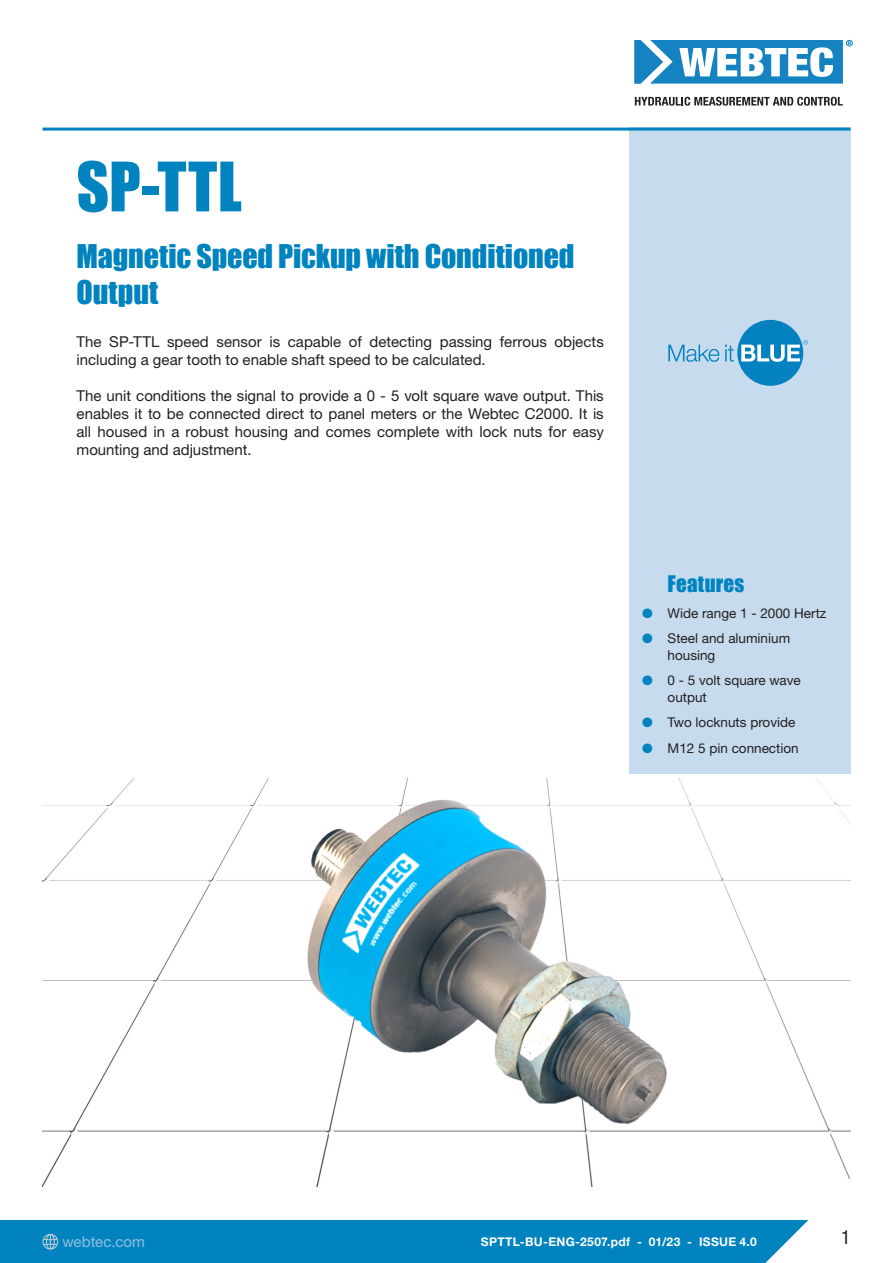
<style>
.page{position:relative;width:893px;height:1263px;background:#fff}
.page>*{position:absolute;margin:0;border:0;box-sizing:border-box;transform-origin:0 0}
.Datasheet_heading{font:63px "Impact";color:#0083bf}
.Datasheet_sub_headin{font:30px/36px "Impact";letter-spacing:-.005em;color:#0083bf}
.Features_heading{font:21px "Impact";letter-spacing:.01em;color:#0083bf}
.t1{font:condensed 19.5px "Helvetica Neue LT Std";color:#231f20}
.Introductory_copy{font:15px/18px "Helvetica Neue LT Std";color:#231f20}
.t2{font:15px "Helvetica Neue LT Std";letter-spacing:.005em;color:#94bee0}
.t3{font:13.5px/16.5px "Helvetica Neue LT Std";color:#231f20}
.t4{font:700 12px "Helvetica Neue LT Std";letter-spacing:.03em;color:#fff}
.s1{color:#0083bf}
</style>
<div class="page">
<div style="left:0;top:1220px;width:893px;height:43px;background:#0083bf"></div>
<div style="left:629px;top:128px;width:221px;height:646px;background:#c6dbee"></div>
<svg style="left:635px;top:97px;width:208px;height:9px"></svg>
<svg style="left:634px;top:40px;width:219px;height:44px"></svg>
<hr style="left:43px;top:128px;width:807px;height:3px;background:#0083bf">
<svg style="left:43px;top:1234px;width:15px;height:15px"></svg>
<img style="left:43px;top:778px;width:807px;height:408px">
<svg style="left:765px;top:1135px;width:128px;height:128px"></svg>
<div style="left:737px;top:320px;width:66px;height:66px;background:#0382bf;border-radius:50%"></div>
<svg style="left:668px;top:345px;width:51px;height:17px"></svg>
<svg style="left:725px;top:345px;width:9px;height:17px"></svg>
<svg style="left:741px;top:340px;width:67px;height:22px"></svg>
<p class="Datasheet_heading" style="left:77px;top:138px;width:167px">SP-TTL</p>
<p class="Datasheet_sub_headin" style="left:77px;top:238px;width:499px">Magnetic Speed Pickup with Conditioned<br>Output</p>
<p class="Introductory_copy" style="left:77px;top:332px;width:529px">The SP-TTL speed sensor is capable of detecting passing ferrous objects including a gear tooth to enable shaft speed to be calculated.</p>
<p class="Introductory_copy" style="left:77px;top:386px;width:529px;text-align:justify">The unit conditions the signal to provide a 0 - 5 volt square wave output. This enables it to be connected direct to panel meters or the Webtec C2000. It is all housed in a robust housing and comes complete with lock nuts for easy mounting and adjustment.</p>
<p class="Features_heading" style="left:668px;top:568px;width:78px">Features</p>
<p class="t3" style="left:642px;top:604px;width:186px"><span class="s1">●</span> Wide range 1 - 2000 Hertz</p>
<p class="t3" style="left:668px;top:630px;width:124px;text-indent:-26px"><span class="s1">●</span> Steel and aluminium housing</p>
<p class="t3" style="left:668px;top:672px;width:135px;text-indent:-26px"><span class="s1">●</span> 0 - 5 volt square wave output</p>
<p class="t3" style="left:642px;top:714px;width:155px"><span class="s1">●</span> Two locknuts provide</p>
<p class="t3" style="left:642px;top:739px;width:158px"><span class="s1">●</span> M12 5 pin connection</p>
<p class="t2" style="left:62px;top:1232px;width:84px">webtec.com</p>
<h3 class="t1" style="left:841px;top:1225px;width:11px">1</h3>
<p class="t4" style="left:481px;top:1234px;width:278px">SPTTL-BU-ENG-2507.pdf - 01/23 - ISSUE 4.0</p>
</div>
